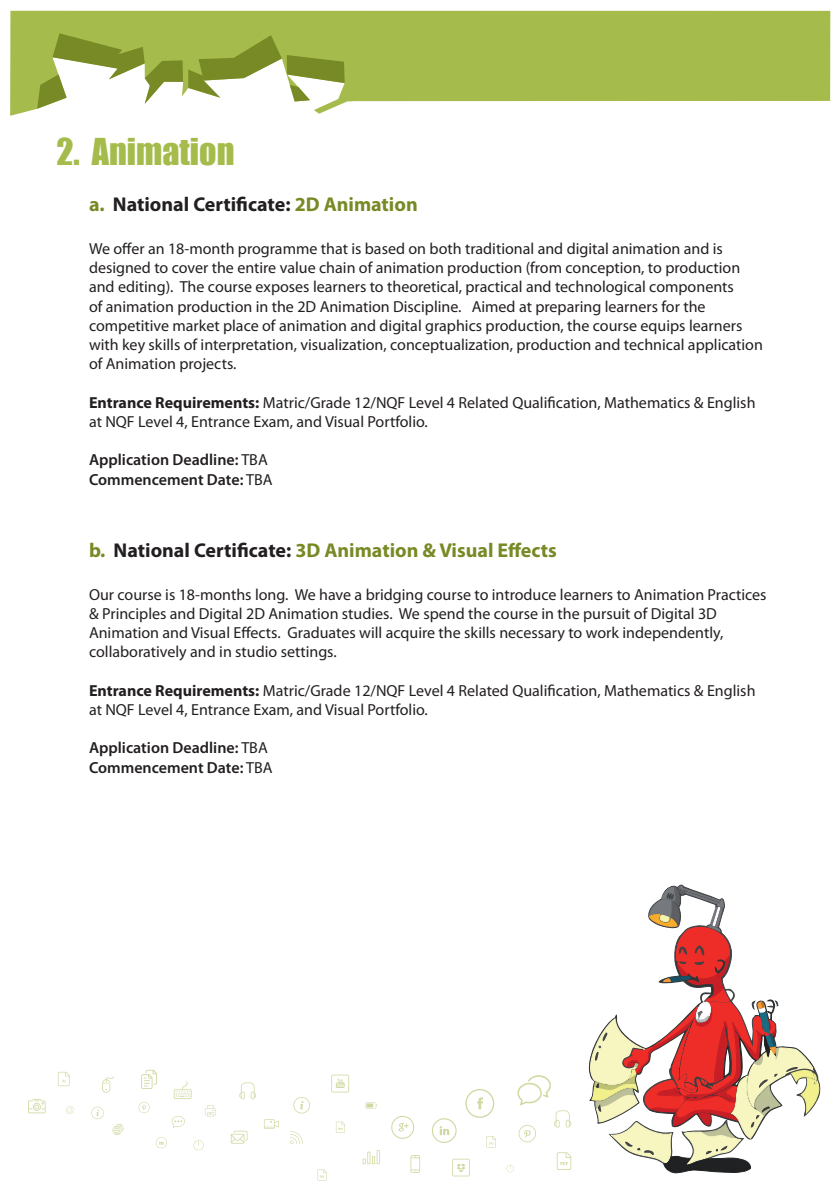
<style>
.page{position:relative;width:840px;height:1191px;background:#fff}
.page>*{position:absolute;margin:0;border:0;box-sizing:border-box;transform-origin:0 0}
.t1{font:34px "Impact";color:#a5bc4c}
.t2{font:700 20px "Myriad Pro";color:#778a25}
.t3{font:700 20px "Myriad Pro";color:#231f20}
.t4{font:16px/19.2px "Myriad Pro";color:#231f20}
.t5{font:600 16px/19.2px "Myriad Pro";color:#231f20}
.s1{color:#778a25}
.s2{font-weight:700}
.s3{font-weight:400}
.s4{color:#231f20}
</style>
<div class="page">
<svg style="left:10px;top:11px;width:819px;height:105px;background:#b2c667"></svg>
<svg style="left:588px;top:885px;width:231px;height:288px"></svg>
<svg style="left:141px;top:1069px;width:16px;height:20px"></svg>
<svg style="left:171px;top:1116px;width:14px;height:12px"></svg>
<svg style="left:91px;top:1106px;width:13px;height:13px"></svg>
<svg style="left:264px;top:1119px;width:14px;height:9px"></svg>
<svg style="left:193px;top:1139px;width:10px;height:11px"></svg>
<svg style="left:205px;top:1105px;width:11px;height:11px"></svg>
<svg style="left:102px;top:1076px;width:12px;height:16px"></svg>
<svg style="left:174px;top:1081px;width:17px;height:18px"></svg>
<svg style="left:239px;top:1082px;width:17px;height:17px"></svg>
<svg style="left:231px;top:1130px;width:16px;height:13px"></svg>
<svg style="left:138px;top:1102px;width:12px;height:11px"></svg>
<svg style="left:156px;top:1137px;width:11px;height:11px"></svg>
<svg style="left:112px;top:1124px;width:11px;height:11px"></svg>
<svg style="left:331px;top:1074px;width:18px;height:18px"></svg>
<svg style="left:58px;top:1071px;width:12px;height:15px"></svg>
<svg style="left:317px;top:1169px;width:9px;height:11px"></svg>
<svg style="left:336px;top:1121px;width:9px;height:11px"></svg>
<svg style="left:293px;top:1097px;width:17px;height:16px"></svg>
<svg style="left:290px;top:1131px;width:13px;height:13px"></svg>
<svg style="left:66px;top:1106px;width:8px;height:8px"></svg>
<svg style="left:28px;top:1099px;width:18px;height:14px"></svg>
<svg style="left:365px;top:1102px;width:11px;height:6px"></svg>
<hr style="left:376px;top:1150px;width:3px;height:14px;background:#cfd9a1">
<svg style="left:362px;top:1151px;width:17px;height:13px"></svg>
<svg style="left:465px;top:1089px;width:29px;height:28px"></svg>
<svg style="left:391px;top:1115px;width:23px;height:23px"></svg>
<svg style="left:431px;top:1118px;width:25px;height:25px"></svg>
<svg style="left:410px;top:1155px;width:10px;height:17px"></svg>
<svg style="left:556px;top:1152px;width:15px;height:18px"></svg>
<svg style="left:452px;top:1158px;width:17px;height:18px"></svg>
<svg style="left:486px;top:1136px;width:9px;height:11px"></svg>
<svg style="left:517px;top:1075px;width:54px;height:67px"></svg>
<svg style="left:506px;top:1164px;width:7px;height:8px"></svg>
<svg style="left:37px;top:33px;width:307px;height:76px"></svg>
<h1 class="t1" style="left:56px;top:125px;width:179px">2. Animation</h1>
<p class="t3" style="left:89px;top:191px;width:330px"><span class="s1">a.</span> National Certificate: <span class="s1">2D Animation</span></p>
<p class="t4" style="left:89px;top:239px;width:675px">We offer an 18-month programme that is based on both traditional and digital animation and is designed to cover the entire value chain of animation production (from conception, to production and editing). The course exposes learners to theoretical, practical and technological components<br>of animation production in the 2D Animation Discipline. Aimed at preparing learners for the competitive market place of animation and digital graphics production, the course equips learners with key skills of interpretation, visualization, conceptualization, production and technical application of Animation projects.</p>
<p class="t4" style="left:89px;top:392px;width:667px"><span class="s2">Entrance Requirements:</span> Matric/Grade 12/NQF Level 4 Related Qualification, Mathematics &amp; English at NQF Level 4, Entrance Exam, and Visual Portfolio.</p>
<p class="t5" style="left:89px;top:450px;width:185px">Application Deadline: <span class="s3">TBA<br></span>Commencement Date: <span class="s3">TBA</span></p>
<p class="t2" style="left:89px;top:537px;width:469px">b. <span class="s4">National Certificate:</span> 3D Animation &amp; Visual Effects</p>
<p class="t4" style="left:89px;top:584px;width:678px">Our course is 18-months long. We have a bridging course to introduce learners to Animation Practices &amp; Principles and Digital 2D Animation studies. We spend the course in the pursuit of Digital 3D Animation and Visual Effects. Graduates will acquire the skills necessary to work independently, collaboratively and in studio settings.</p>
<p class="t4" style="left:89px;top:680px;width:667px"><span class="s2">Entrance Requirements:</span> Matric/Grade 12/NQF Level 4 Related Qualification, Mathematics &amp; English at NQF Level 4, Entrance Exam, and Visual Portfolio.</p>
<p class="t5" style="left:89px;top:738px;width:185px">Application Deadline: <span class="s3">TBA<br></span>Commencement Date: <span class="s3">TBA</span></p>
</div>
